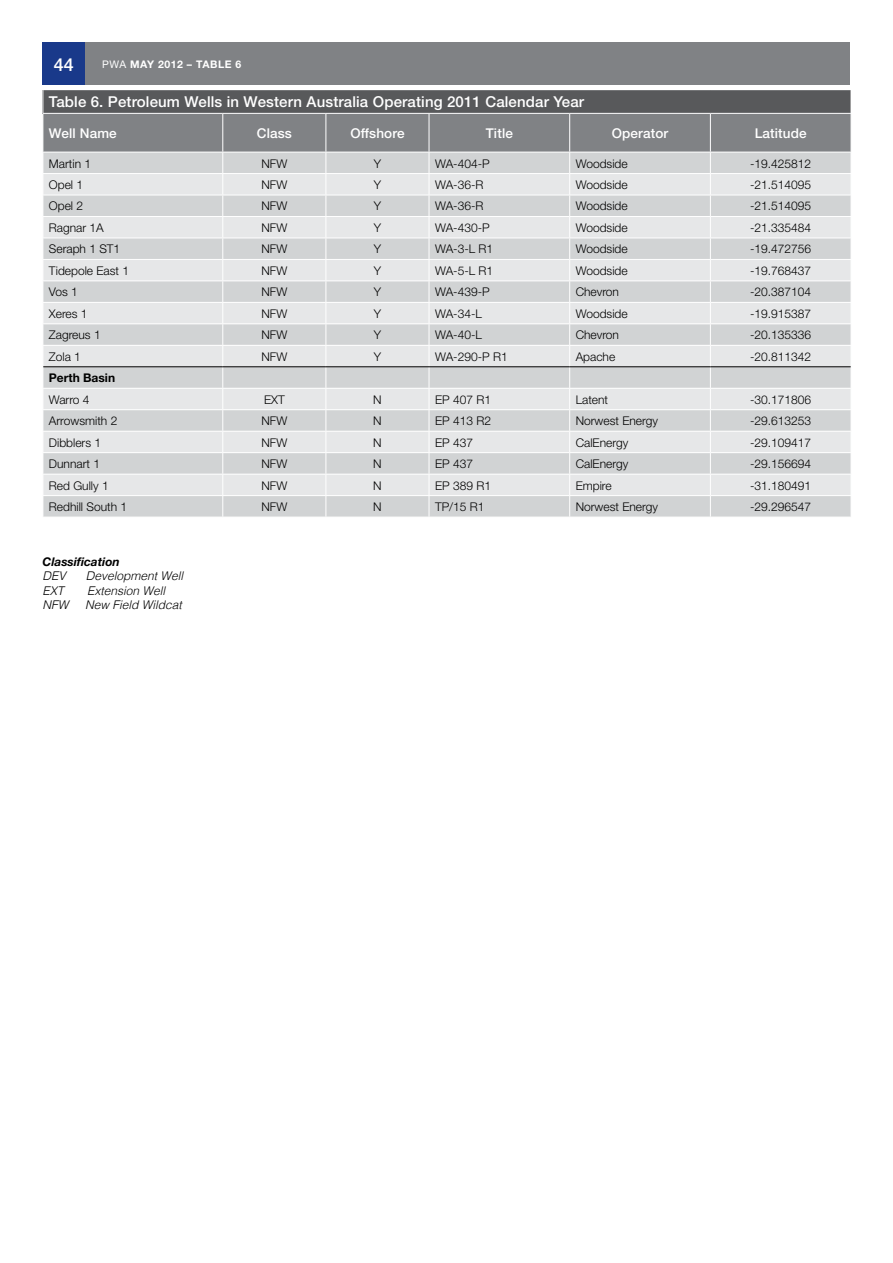
<style>
.page{position:relative;width:893px;height:1263px;background:#fff}
.page>*{position:absolute;margin:0;border:0;box-sizing:border-box;transform-origin:0 0}
.t1{font:500 18px "Helvetica Neue";color:#fff}
.t2{font:500 15px "Helvetica Neue";letter-spacing:.01em;color:#fff}
.t3{font:500 13.5px "Helvetica Neue";letter-spacing:.01em;color:#fff}
.t4{font:300 12px "Helvetica Neue";color:#000}
.t5{font:italic 300 12px "Helvetica";color:#000}
.t6{font:italic 700 12px "Helvetica Neue";color:#000}
.t7{font:700 12px "Helvetica Neue";color:#000}
.t8{font:700 10.5px "Helvetica Neue";letter-spacing:.05em;color:#fff}
.s1{font-weight:400}
</style>
<div class="page">
<div style="left:43px;top:43px;width:807px;height:42px;background:#808285"></div>
<div style="left:43px;top:43px;width:42px;height:42px;background:#19398a"></div>
<svg style="left:43px;top:90px;width:808px;height:427px;background:#cdced0"></svg>
<hr style="left:43px;top:366px;width:180px;height:1px;background:#000">
<hr style="left:223px;top:366px;width:103px;height:1px;background:#000">
<hr style="left:326px;top:366px;width:103px;height:1px;background:#000">
<hr style="left:429px;top:366px;width:141px;height:1px;background:#000">
<hr style="left:570px;top:366px;width:140px;height:1px;background:#000">
<hr style="left:710px;top:366px;width:141px;height:1px;background:#000">
<h1 class="t1" style="left:54px;top:54px;width:22px">44</h1>
<p class="t2" style="left:49px;top:93px;width:537px">Table 6. Petroleum Wells in Western Australia Operating 2011 Calendar Year</p>
<p class="t3" style="left:49px;top:125px;width:69px">Well Name</p>
<p class="t3" style="left:257px;top:125px;width:37px">Class</p>
<p class="t3" style="left:350px;top:125px;width:56px">Offshore</p>
<p class="t3" style="left:486px;top:125px;width:29px">Title</p>
<p class="t3" style="left:612px;top:125px;width:58px">Operator</p>
<p class="t3" style="left:755px;top:125px;width:53px">Latitude</p>
<p class="t4" style="left:49px;top:156px;width:44px">Martin 1</p>
<p class="t4" style="left:261px;top:156px;width:27px">NFW</p>
<p class="t4" style="left:374px;top:156px;width:9px">Y</p>
<p class="t4" style="left:435px;top:156px;width:56px">WA-404-P</p>
<p class="t4" style="left:576px;top:156px;width:54px">Woodside</p>
<p class="t4" style="left:750px;top:156px;width:63px">-19.425812</p>
<p class="t4" style="left:49px;top:177px;width:36px">Opel 1</p>
<p class="t4" style="left:261px;top:177px;width:27px">NFW</p>
<p class="t4" style="left:374px;top:177px;width:9px">Y</p>
<p class="t4" style="left:435px;top:177px;width:50px">WA-36-R</p>
<p class="t4" style="left:576px;top:177px;width:54px">Woodside</p>
<p class="t4" style="left:750px;top:177px;width:63px">-21.514095</p>
<p class="t4" style="left:49px;top:199px;width:36px">Opel 2</p>
<p class="t4" style="left:261px;top:199px;width:27px">NFW</p>
<p class="t4" style="left:374px;top:199px;width:9px">Y</p>
<p class="t4" style="left:435px;top:199px;width:50px">WA-36-R</p>
<p class="t4" style="left:576px;top:199px;width:54px">Woodside</p>
<p class="t4" style="left:750px;top:199px;width:63px">-21.514095</p>
<p class="t4" style="left:49px;top:220px;width:56px">Ragnar 1A</p>
<p class="t4" style="left:261px;top:220px;width:27px">NFW</p>
<p class="t4" style="left:374px;top:220px;width:9px">Y</p>
<p class="t4" style="left:435px;top:220px;width:56px">WA-430-P</p>
<p class="t4" style="left:576px;top:220px;width:54px">Woodside</p>
<p class="t4" style="left:750px;top:220px;width:63px">-21.335484</p>
<p class="t4" style="left:49px;top:242px;width:73px">Seraph 1 ST1</p>
<p class="t4" style="left:261px;top:242px;width:27px">NFW</p>
<p class="t4" style="left:374px;top:242px;width:9px">Y</p>
<p class="t4" style="left:435px;top:242px;width:60px">WA-3-L R1</p>
<p class="t4" style="left:576px;top:242px;width:54px">Woodside</p>
<p class="t4" style="left:750px;top:242px;width:63px">-19.472756</p>
<p class="t4" style="left:49px;top:263px;width:82px">Tidepole East 1</p>
<p class="t4" style="left:261px;top:263px;width:27px">NFW</p>
<p class="t4" style="left:374px;top:263px;width:9px">Y</p>
<p class="t4" style="left:435px;top:263px;width:60px">WA-5-L R1</p>
<p class="t4" style="left:576px;top:263px;width:54px">Woodside</p>
<p class="t4" style="left:750px;top:263px;width:63px">-19.768437</p>
<p class="t4" style="left:49px;top:285px;width:30px">Vos 1</p>
<p class="t4" style="left:261px;top:285px;width:27px">NFW</p>
<p class="t4" style="left:374px;top:285px;width:9px">Y</p>
<p class="t4" style="left:435px;top:285px;width:56px">WA-439-P</p>
<p class="t4" style="left:576px;top:285px;width:45px">Chevron</p>
<p class="t4" style="left:750px;top:285px;width:63px">-20.387104</p>
<p class="t4" style="left:49px;top:306px;width:40px">Xeres 1</p>
<p class="t4" style="left:261px;top:306px;width:27px">NFW</p>
<p class="t4" style="left:374px;top:306px;width:9px">Y</p>
<p class="t4" style="left:435px;top:306px;width:48px">WA-34-L</p>
<p class="t4" style="left:576px;top:306px;width:54px">Woodside</p>
<p class="t4" style="left:750px;top:306px;width:63px">-19.915387</p>
<p class="t4" style="left:49px;top:328px;width:53px">Zagreus 1</p>
<p class="t4" style="left:261px;top:328px;width:27px">NFW</p>
<p class="t4" style="left:374px;top:328px;width:9px">Y</p>
<p class="t4" style="left:435px;top:328px;width:48px">WA-40-L</p>
<p class="t4" style="left:576px;top:328px;width:45px">Chevron</p>
<p class="t4" style="left:750px;top:328px;width:63px">-20.135336</p>
<p class="t4" style="left:49px;top:349px;width:34px">Zola 1</p>
<p class="t4" style="left:261px;top:349px;width:27px">NFW</p>
<p class="t4" style="left:374px;top:349px;width:9px">Y</p>
<p class="t4" style="left:435px;top:349px;width:74px">WA-290-P R1</p>
<p class="t4" style="left:576px;top:349px;width:41px">Apache</p>
<p class="t4" style="left:750px;top:349px;width:63px">-20.811342</p>
<p class="t7" style="left:49px;top:370px;width:68px">Perth Basin</p>
<p class="t4" style="left:49px;top:392px;width:42px">Warro 4</p>
<p class="t4" style="left:264px;top:392px;width:22px">EXT</p>
<p class="t4" style="left:373px;top:392px;width:10px">N</p>
<p class="t4" style="left:435px;top:392px;width:58px">EP 407 R1</p>
<p class="t4" style="left:576px;top:392px;width:34px">Latent</p>
<p class="t4" style="left:750px;top:392px;width:63px">-30.171806</p>
<p class="t4" style="left:49px;top:414px;width:70px">Arrowsmith 2</p>
<p class="t4" style="left:261px;top:414px;width:27px">NFW</p>
<p class="t4" style="left:373px;top:414px;width:10px">N</p>
<p class="t4" style="left:435px;top:414px;width:58px">EP 413 R2</p>
<p class="t4" style="left:576px;top:414px;width:84px">Norwest Energy</p>
<p class="t4" style="left:750px;top:414px;width:63px">-29.613253</p>
<p class="t4" style="left:49px;top:435px;width:54px">Dibblers 1</p>
<p class="t4" style="left:261px;top:435px;width:27px">NFW</p>
<p class="t4" style="left:373px;top:435px;width:10px">N</p>
<p class="t4" style="left:435px;top:435px;width:40px">EP 437</p>
<p class="t4" style="left:576px;top:435px;width:54px">CalEnergy</p>
<p class="t4" style="left:750px;top:435px;width:63px">-29.109417</p>
<p class="t4" style="left:49px;top:456px;width:53px">Dunnart 1</p>
<p class="t4" style="left:261px;top:456px;width:27px">NFW</p>
<p class="t4" style="left:373px;top:456px;width:10px">N</p>
<p class="t4" style="left:435px;top:456px;width:40px">EP 437</p>
<p class="t4" style="left:576px;top:456px;width:54px">CalEnergy</p>
<p class="t4" style="left:750px;top:456px;width:63px">-29.156694</p>
<p class="t4" style="left:49px;top:478px;width:61px">Red Gully 1</p>
<p class="t4" style="left:261px;top:478px;width:27px">NFW</p>
<p class="t4" style="left:373px;top:478px;width:10px">N</p>
<p class="t4" style="left:435px;top:478px;width:58px">EP 389 R1</p>
<p class="t4" style="left:576px;top:478px;width:38px">Empire</p>
<p class="t4" style="left:750px;top:478px;width:63px">-31.180491</p>
<p class="t4" style="left:49px;top:499px;width:80px">Redhill South 1</p>
<p class="t4" style="left:261px;top:499px;width:27px">NFW</p>
<p class="t4" style="left:373px;top:499px;width:10px">N</p>
<p class="t4" style="left:435px;top:499px;width:51px">TP/15 R1</p>
<p class="t4" style="left:576px;top:499px;width:84px">Norwest Energy</p>
<p class="t4" style="left:750px;top:499px;width:63px">-29.296547</p>
<p class="t8" style="left:102px;top:58px;width:141px"><span class="s1">PWA</span> MAY 2012 – TABLE 6</p>
<p class="t6" style="left:43px;top:554px;width:79px">Classification</p>
<p class="t5" style="left:43px;top:568px;width:25px">DEV</p>
<p class="t5" style="left:86px;top:568px;width:99px">Development Well</p>
<p class="t5" style="left:43px;top:583px;width:23px">EXT</p>
<p class="t5" style="left:87px;top:583px;width:79px">Extension Well</p>
<p class="t5" style="left:43px;top:597px;width:28px">NFW</p>
<p class="t5" style="left:85px;top:597px;width:98px">New Field Wildcat</p>
</div>
